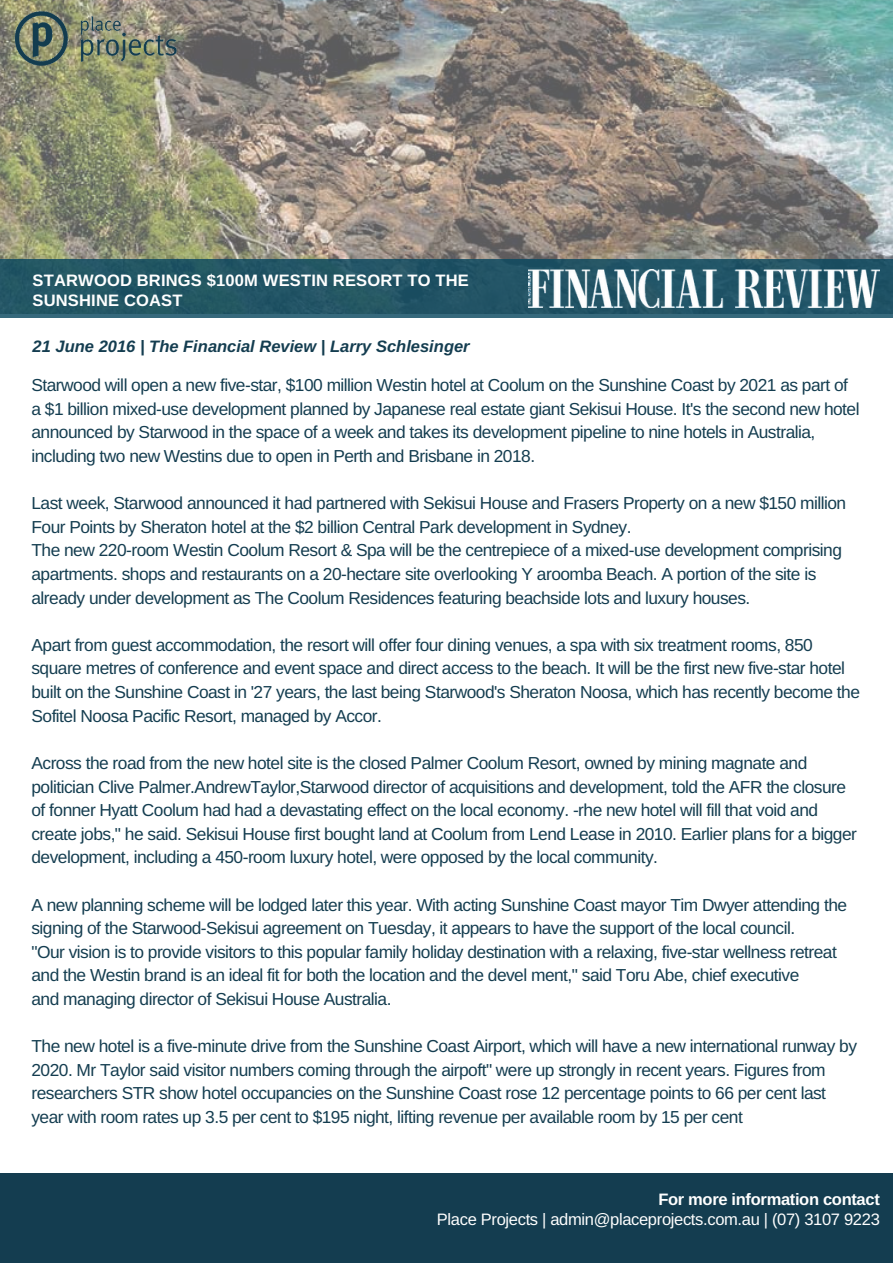
<style>
.page{position:relative;width:893px;height:1263px;background:#fff}
.page>*{position:absolute;margin:0;border:0;box-sizing:border-box;transform-origin:0 0}
.t1{font:17.4px/23.5px "Arimo";letter-spacing:-.03em;color:#143d50}
.t2{font:16.5px "Arimo";letter-spacing:-.02em;color:#fff}
.t3{font:700 16.5px/20.2px "Arimo";letter-spacing:.01em;color:#fff}
.t4{font:italic 700 16.5px "Arimo";color:#143d50}
.t5{font:700 16.5px "Arimo";letter-spacing:-.02em;color:#fff}
</style>
<div class="page">
<img style="left:0;top:0;width:892px;height:259px">
<svg style="left:0;top:259px;width:892px;height:59px;fill:#235665"></svg>
<div style="left:0;top:1173px;width:892px;height:89px;background:#143d50"></div>
<img style="left:0;top:0;width:185px;height:75px">
<img style="left:528px;top:270px;width:351px;height:38px">
<p class="t3" style="left:33px;top:270px;width:438px">STARWOOD BRINGS $100M WESTIN RESORT TO THE<br>SUNSHINE COAST</p>
<p class="t4" style="left:33px;top:337px;width:438px">21 June 2016 | The Financial Review | Larry Schlesinger</p>
<p class="t1" style="left:31px;top:373px;width:829px">Starwood will open a new five-star, $100 million Westin hotel at Coolum on the Sunshine Coast by 2021 as part of a $1 billion mixed-use development planned by Japanese real estate giant Sekisui House. It's the second new hotel announced by Starwood in the space of a week and takes its development pipeline to nine hotels in Australia, including two new Westins due to open in Perth and Brisbane in 2018.</p>
<p class="t1" style="left:31px;top:491px;width:816px">Last week, Starwood announced it had partnered with Sekisui House and Frasers Property on a new $150 million Four Points by Sheraton hotel at the $2 billion Central Park development in Sydney.<br>The new 220-room Westin Coolum Resort &amp; Spa will be the centrepiece of a mixed-use development comprising apartments. shops and restaurants on a 20-hectare site overlooking Y aroomba Beach. A portion of the site is already under development as The Coolum Residences featuring beachside lots and luxury houses.</p>
<p class="t1" style="left:31px;top:633px;width:830px">Apart from guest accommodation, the resort will offer four dining venues, a spa with six treatment rooms, 850 square metres of conference and event space and direct access to the beach. It will be the first new five-star hotel built on the Sunshine Coast in '27 years, the last being Starwood's Sheraton Noosa, which has recently become the Sofitel Noosa Pacific Resort, managed by Accor.</p>
<p class="t1" style="left:31px;top:751px;width:827px">Across the road from the new hotel site is the closed Palmer Coolum Resort, owned by mining magnate and politician Clive Palmer.AndrewTaylor,Starwood director of acquisitions and development, told the AFR the closure of fonner Hyatt Coolum had had a devastating effect on the local economy. -rhe new hotel will fill that void and create jobs," he said. Sekisui House first bought land at Coolum from Lend Lease in 2010. Earlier plans for a bigger development, including a 450-room luxury hotel, were opposed by the local community.</p>
<p class="t1" style="left:31px;top:893px;width:817px">A new planning scheme will be lodged later this year. With acting Sunshine Coast mayor Tim Dwyer attending the signing of the Starwood-Sekisui agreement on Tuesday, it appears to have the support of the local council.<br>"Our vision is to provide visitors to this popular family holiday destination with a relaxing, five-star wellness retreat and the Westin brand is an ideal fit for both the location and the devel ment," said Toru Abe, chief executive<br>and managing director of Sekisui House Australia.</p>
<p class="t1" style="left:31px;top:1034px;width:827px">The new hotel is a five-minute drive from the Sunshine Coast Airport, which will have a new international runway by 2020. Mr Taylor said visitor numbers coming through the airpoft" were up strongly in recent years. Figures from researchers STR show hotel occupancies on the Sunshine Coast rose 12 percentage points to 66 per cent last year with room rates up 3.5 per cent to $195 night, lifting revenue per available room by 15 per cent</p>
<p class="t5" style="left:658px;top:1190px;width:223px">For more information contact</p>
<p class="t2" style="left:437px;top:1210px;width:444px">Place Projects | admin@placeprojects.com.au | (07) 3107 9223</p>
</div>
